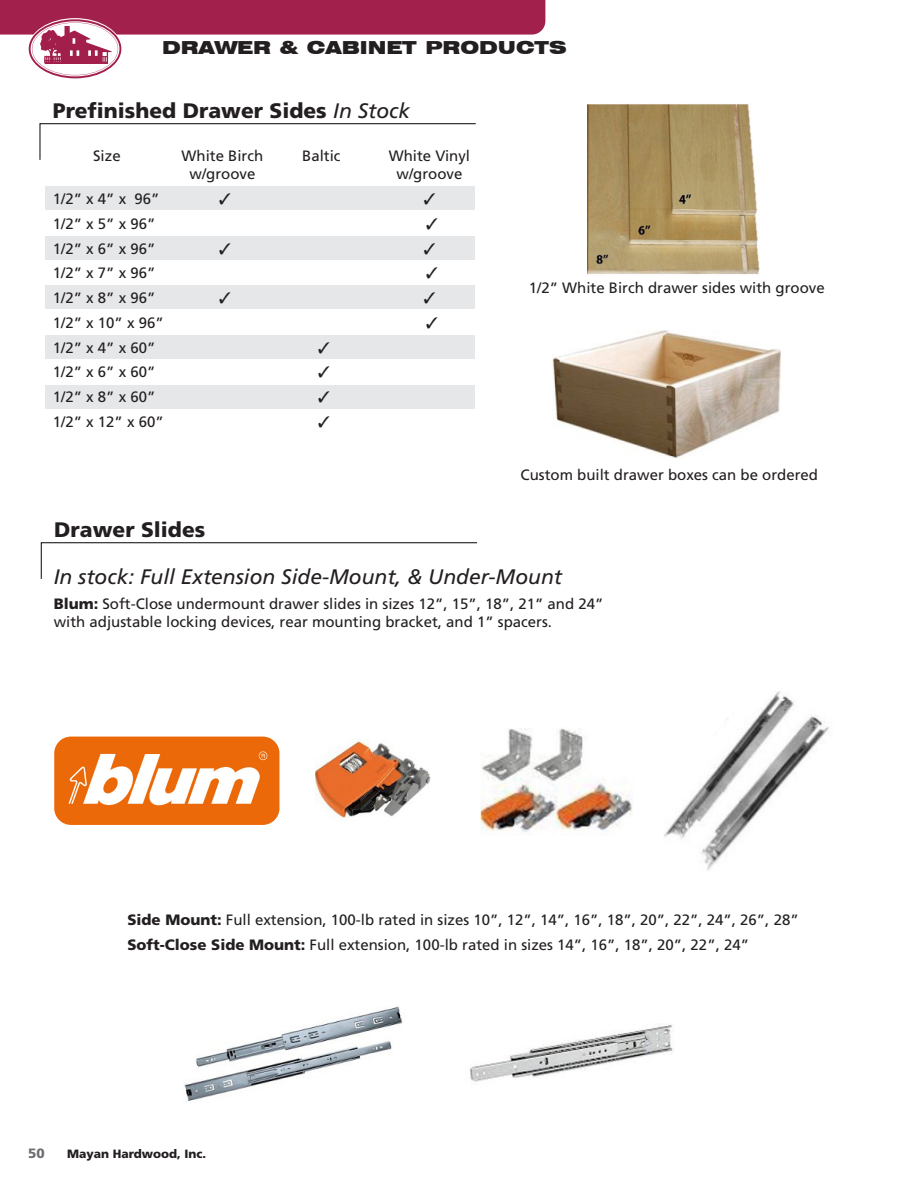
<style>
.page{position:relative;width:918px;height:1188px;background:#fff}
.page>*{position:absolute;margin:0;border:0;box-sizing:border-box;transform-origin:0 0}
.t1{font:italic 21px "Frutiger";color:#231f20}
.t2{font:900 21px "Frutiger";color:#231f20}
.t3{font:900 expanded 18px "Swiss 721 BT";color:#231f20}
.t4{font:15px/18px "Frutiger";color:#231f20}
.t5{font:900 13.5px "Frutiger";color:#6c6d70}
.t6{font:900 12px "Frutiger";color:#231f20}
.s1{font-weight:400;font-style:italic}
.s2{font-weight:900}
</style>
<div class="page">
<svg style="left:0;top:0;width:545px;height:78px"></svg>
<div style="left:162px;top:40px;width:426px;height:26px;background:#fff"></div>
<div style="left:45px;top:187px;width:430px;height:23px;background:#e6e7e9"></div>
<div style="left:45px;top:236px;width:430px;height:23px;background:#e6e7e9"></div>
<div style="left:45px;top:286px;width:430px;height:23px;background:#e6e7e9"></div>
<div style="left:45px;top:335px;width:430px;height:24px;background:#e6e7e9"></div>
<div style="left:45px;top:385px;width:430px;height:23px;background:#e6e7e9"></div>
<svg style="left:39px;top:123px;width:437px;height:37px"></svg>
<img style="left:587px;top:104px;width:173px;height:171px">
<img style="left:553px;top:330px;width:228px;height:128px">
<img style="left:54px;top:737px;width:225px;height:88px">
<img style="left:315px;top:739px;width:116px;height:79px">
<img style="left:480px;top:728px;width:153px;height:107px">
<img style="left:664px;top:691px;width:165px;height:180px">
<img style="left:184px;top:1007px;width:219px;height:94px">
<img style="left:470px;top:1025px;width:203px;height:57px">
<svg style="left:40px;top:542px;width:438px;height:37px"></svg>
<p class="t3" style="left:162px;top:37px;width:406px">DRAWER &amp; CABINET PRODUCTS</p>
<p class="t2" style="left:53px;top:98px;width:359px">Prefinished Drawer Sides <span class="s1">In Stock</span></p>
<p class="t4" style="left:93px;top:147px;width:29px">Size</p>
<p class="t4" style="left:182px;top:147px;width:83px">White Birch</p>
<p class="t4" style="left:302px;top:147px;width:40px">Baltic</p>
<p class="t4" style="left:389px;top:147px;width:83px">White Vinyl</p>
<p class="t4" style="left:190px;top:165px;width:67px">w/groove</p>
<p class="t4" style="left:397px;top:165px;width:67px">w/groove</p>
<p class="t4" style="left:53px;top:190px;width:108px">1/2” x 4” x 96”</p>
<p class="t4" style="left:53px;top:214px;width:104px">1/2” x 5” x 96”</p>
<p class="t4" style="left:53px;top:239px;width:104px">1/2” x 6” x 96”</p>
<p class="t4" style="left:53px;top:264px;width:104px">1/2” x 7” x 96”</p>
<p class="t4" style="left:53px;top:289px;width:104px">1/2” x 8” x 96”</p>
<p class="t4" style="left:53px;top:313px;width:112px">1/2” x 10” x 96”</p>
<p class="t4" style="left:53px;top:338px;width:104px">1/2” x 4” x 60”</p>
<p class="t4" style="left:53px;top:363px;width:104px">1/2” x 6” x 60”</p>
<p class="t4" style="left:53px;top:388px;width:104px">1/2” x 8” x 60”</p>
<p class="t4" style="left:53px;top:412px;width:112px">1/2” x 12” x 60”</p>
<p class="t2" style="left:54px;top:517px;width:153px">Drawer Slides</p>
<p class="t4" style="left:529px;top:279px;width:297px">1/2” White Birch drawer sides with groove</p>
<p class="t4" style="left:521px;top:466px;width:299px">Custom built drawer boxes can be ordered</p>
<p class="t1" style="left:54px;top:564px;width:510px">In stock: Full Extension Side-Mount, &amp; Under-Mount</p>
<p class="t4" style="left:54px;top:594px;width:551px"><span class="s2">Blum:</span> Soft-Close undermount drawer slides in sizes 12”, 15”, 18”, 21” and 24” with adjustable locking devices, rear mounting bracket, and 1” spacers.</p>
<p class="t4" style="left:127px;top:911px;width:673px"><span class="s2">Side Mount:</span> Full extension, 100-lb rated in sizes 10”, 12”, 14”, 16”, 18”, 20”, 22”, 24”, 26”, 28”</p>
<p class="t4" style="left:127px;top:936px;width:623px"><span class="s2">Soft-Close Side Mount:</span> Full extension, 100-lb rated in sizes 14”, 16”, 18”, 20”, 22”, 24”</p>
<p class="t5" style="left:28px;top:1145px;width:18px">50</p>
<p class="t6" style="left:67px;top:1147px;width:141px">Mayan Hardwood, Inc.</p>
</div>
